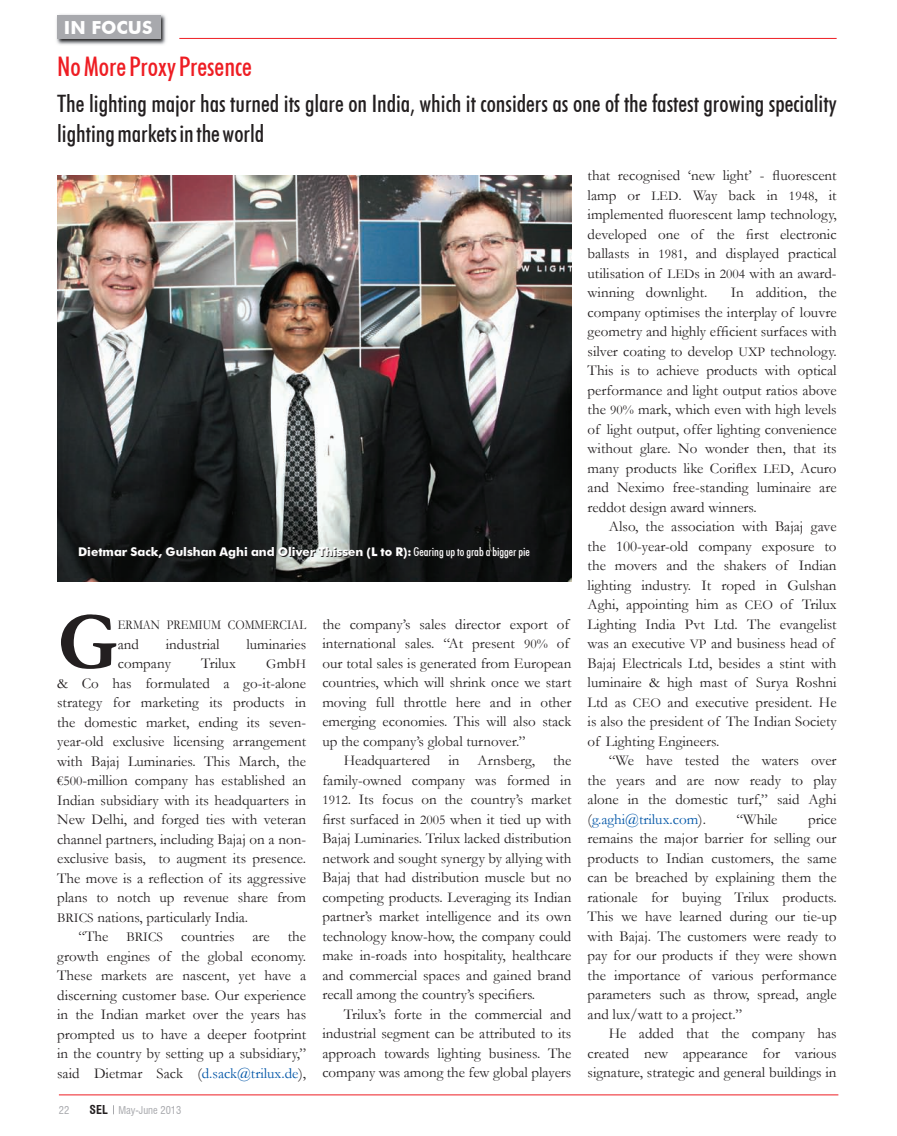
<style>
.page{position:relative;width:897px;height:1136px;background:#fff}
.page>*{position:absolute;margin:0;border:0;box-sizing:border-box;transform-origin:0 0}
.t1{font:700 83.1px "Garamond";color:#231f20}
.t2{font:500 condensed 27px "Futura BT";color:#ee1d23}
.t3{font:500 condensed 24px/30px "Futura BT";color:#231f20}
.t4{font:700 18px "Futura BT";color:#fff}
.t5{font:15px/19.5px "Garamond";color:#231f20;text-align:justify}
.t6{font:15px "Garamond";color:#0155a7}
.t7{font:13.5px "Garamond";color:#231f20;scale:.88 1}
.t8{font:13.5px "Garamond";color:#231f20}
.t9{font:700 12px "Futura BT";color:#fff}
.t10{font:condensed 10.5px "Swiss 721 BT";color:#a8a9ad}
.s1{font-weight:500;font-stretch:condensed}
.s2{font-size:15px}
.s3{font-size:13.5px}
.s4{color:#0155a7}
.s5{font-weight:700;font-size:12px;color:#231f20}
.s6{color:#231f20}
</style>
<div class="page">
<svg style="left:179px;top:37px;width:658px;height:2px"></svg>
<img style="left:56px;top:14px;width:110px;height:31px">
<div style="left:57px;top:16px;width:103px;height:23px;background:#a8a9ad"></div>
<hr style="left:179px;top:38px;width:657px;height:1px;background:#ee1d23">
<img style="left:57px;top:176px;width:514px;height:405px">
<hr style="left:59px;top:1094px;width:779px;height:1px;background:#ee1d23">
<p class="t4" style="left:64px;top:17px;width:90px">IN FOCUS</p>
<p class="t2" style="left:57px;top:50px;width:196px">No More Proxy Presence</p>
<p class="t3" style="left:57px;top:88px;width:780px">The lighting major has turned its glare on India, which it considers as one of the fastest growing speciality lighting markets in the world</p>
<p class="t9" style="left:78px;top:545px;width:453px">Dietmar Sack, Gulshan Aghi and Oliver Thissen (L to R): <span class="s1">Gearing up to grab a bigger pie</span></p>
<p class="t1" style="left:57px;top:585px;width:62px">G</p>
<p class="t7" style="left:118px;top:616px;width:215px">ERMAN PREMIUM COMMERCIAL</p>
<p class="t5" style="left:118px;top:634px;width:23px">and</p>
<p class="t5" style="left:166px;top:634px;width:55px">industrial</p>
<p class="t5" style="left:246px;top:634px;width:61px">luminaries</p>
<p class="t5" style="left:118px;top:653px;width:55px">company</p>
<p class="t5" style="left:201px;top:653px;width:36px">Trilux</p>
<p class="t8" style="left:266px;top:655px;width:41px">G<span class="s2">mb</span>H</p>
<p class="t5" style="left:57px;top:673px;width:250px">&amp; Co has formulated a go-it-alone</p>
<p class="t5" style="left:57px;top:692px;width:250px">strategy for marketing its products in</p>
<p class="t5" style="left:57px;top:712px;width:250px">the domestic market, ending its seven-</p>
<p class="t5" style="left:57px;top:731px;width:250px">year-old exclusive licensing arrangement</p>
<p class="t5" style="left:57px;top:751px;width:250px">with Bajaj Luminaries. This March, the</p>
<p class="t5" style="left:57px;top:770px;width:250px"><span class="s3">€500</span>-million company has established an</p>
<p class="t5" style="left:57px;top:790px;width:250px">Indian subsidiary with its headquarters in</p>
<p class="t5" style="left:57px;top:809px;width:250px">New Delhi, and forged ties with veteran</p>
<p class="t5" style="left:57px;top:829px;width:250px">channel partners, including Bajaj on a non-</p>
<p class="t5" style="left:57px;top:848px;width:250px">exclusive basis, to augment its presence.</p>
<p class="t5" style="left:57px;top:868px;width:250px">The move is a reflection of its aggressive</p>
<p class="t5" style="left:57px;top:887px;width:250px">plans to notch up revenue share from</p>
<p class="t5" style="left:57px;top:907px;width:192px"><span class="s3">BRICS</span> nations, particularly India.</p>
<p class="t5" style="left:78px;top:926px;width:229px">“The <span class="s3">BRICS</span> countries are the</p>
<p class="t5" style="left:57px;top:946px;width:250px">growth engines of the global economy.</p>
<p class="t5" style="left:57px;top:965px;width:250px">These markets are nascent, yet have a</p>
<p class="t5" style="left:57px;top:985px;width:250px">discerning customer base. Our experience</p>
<p class="t5" style="left:57px;top:1004px;width:250px">in the Indian market over the years has</p>
<p class="t5" style="left:57px;top:1024px;width:250px">prompted us to have a deeper footprint</p>
<p class="t5" style="left:57px;top:1043px;width:250px">in the country by setting up a subsidiary,”</p>
<p class="t5" style="left:57px;top:1063px;width:250px">said Dietmar Sack (<span class="s4">d.sack@trilux.de</span>),</p>
<p class="t10" style="left:59px;top:1104px;width:12px">22</p>
<p class="t10" style="left:89px;top:1104px;width:93px"><span class="s5">SEL</span> May-June 2013</p>
<p class="t5" style="left:322px;top:614px;width:248px">the company’s sales director export of</p>
<p class="t5" style="left:322px;top:633px;width:248px">international sales. “At present <span class="s3">90%</span> of</p>
<p class="t5" style="left:322px;top:653px;width:250px">our total sales is generated from European</p>
<p class="t5" style="left:322px;top:672px;width:250px">countries, which will shrink once we start</p>
<p class="t5" style="left:322px;top:692px;width:250px">moving full throttle here and in other</p>
<p class="t5" style="left:322px;top:711px;width:250px">emerging economies. This will also stack</p>
<p class="t5" style="left:322px;top:731px;width:205px">up the company’s global turnover.”</p>
<p class="t5" style="left:343px;top:750px;width:229px">Headquartered in Arnsberg, the</p>
<p class="t5" style="left:322px;top:770px;width:250px">family-owned company was formed in</p>
<p class="t5" style="left:322px;top:789px;width:250px"><span class="s3">1912</span>. Its focus on the country’s market</p>
<p class="t5" style="left:322px;top:809px;width:250px">first surfaced in <span class="s3">2005</span> when it tied up with</p>
<p class="t5" style="left:322px;top:828px;width:250px">Bajaj Luminaries. Trilux lacked distribution</p>
<p class="t5" style="left:322px;top:848px;width:250px">network and sought synergy by allying with</p>
<p class="t5" style="left:322px;top:867px;width:250px">Bajaj that had distribution muscle but no</p>
<p class="t5" style="left:322px;top:887px;width:250px">competing products. Leveraging its Indian</p>
<p class="t5" style="left:322px;top:906px;width:250px">partner’s market intelligence and its own</p>
<p class="t5" style="left:322px;top:926px;width:250px">technology know-how, the company could</p>
<p class="t5" style="left:322px;top:945px;width:250px">make in-roads into hospitality, healthcare</p>
<p class="t5" style="left:322px;top:965px;width:250px">and commercial spaces and gained brand</p>
<p class="t5" style="left:322px;top:984px;width:214px">recall among the country’s specifiers.</p>
<p class="t5" style="left:343px;top:1004px;width:229px">Trilux’s forte in the commercial and</p>
<p class="t5" style="left:322px;top:1023px;width:250px">industrial segment can be attributed to its</p>
<p class="t5" style="left:322px;top:1043px;width:250px">approach towards lighting business. The</p>
<p class="t5" style="left:322px;top:1062px;width:250px">company was among the few global players</p>
<p class="t5" style="left:587px;top:165px;width:250px">that recognised ‘new light’ - fluorescent lamp or <span class="s3">LED</span>. Way back in <span class="s3">1948</span>, it implemented fluorescent lamp technology, developed one of the first electronic ballasts in <span class="s3">1981</span>, and displayed practical utilisation of <span class="s3">LED</span>s in <span class="s3">2004</span> with an award&shy;winning downlight.</p>
<p class="t5" style="left:730px;top:282px;width:107px">In addition, the</p>
<p class="t5" style="left:587px;top:302px;width:250px">company optimises the interplay of louvre</p>
<p class="t5" style="left:587px;top:321px;width:250px">geometry and highly efficient surfaces with</p>
<p class="t5" style="left:587px;top:341px;width:250px">silver coating to develop <span class="s3">UXP</span> technology.</p>
<p class="t5" style="left:587px;top:360px;width:250px">This is to achieve products with optical</p>
<p class="t5" style="left:587px;top:380px;width:250px">performance and light output ratios above</p>
<p class="t5" style="left:587px;top:399px;width:250px">the <span class="s3">90%</span> mark, which even with high levels</p>
<p class="t5" style="left:587px;top:419px;width:250px">of light output, offer lighting convenience</p>
<p class="t5" style="left:587px;top:438px;width:250px">without glare. No wonder then, that its</p>
<p class="t5" style="left:587px;top:458px;width:250px">many products like Coriflex <span class="s3">LED</span>, Acuro</p>
<p class="t5" style="left:587px;top:477px;width:250px">and Neximo free-standing luminaire are</p>
<p class="t5" style="left:587px;top:497px;width:171px">reddot design award winners.</p>
<p class="t5" style="left:608px;top:516px;width:229px">Also, the association with Bajaj gave</p>
<p class="t5" style="left:587px;top:536px;width:250px">the 100-year-old company exposure to</p>
<p class="t5" style="left:587px;top:555px;width:250px">the movers and the shakers of Indian</p>
<p class="t5" style="left:587px;top:575px;width:250px">lighting industry. It roped in Gulshan</p>
<p class="t5" style="left:587px;top:594px;width:250px">Aghi, appointing him as <span class="s3">CEO</span> of Trilux</p>
<p class="t5" style="left:587px;top:614px;width:250px">Lighting India Pvt Ltd. The evangelist</p>
<p class="t5" style="left:587px;top:633px;width:248px">was an executive <span class="s3">VP</span> and business head of</p>
<p class="t5" style="left:587px;top:653px;width:250px">Bajaj Electricals Ltd, besides a stint with</p>
<p class="t5" style="left:587px;top:672px;width:250px">luminaire &amp; high mast of Surya Roshni</p>
<p class="t5" style="left:587px;top:692px;width:250px">Ltd as <span class="s3">CEO</span> and executive president. He</p>
<p class="t5" style="left:587px;top:711px;width:250px">is also the president of The Indian Society</p>
<p class="t5" style="left:587px;top:731px;width:133px">of Lighting Engineers.</p>
<p class="t5" style="left:608px;top:750px;width:229px">“We have tested the waters over</p>
<p class="t5" style="left:587px;top:770px;width:250px">the years and are now ready to play</p>
<p class="t5" style="left:587px;top:789px;width:250px">alone in the domestic turf,” said Aghi</p>
<p class="t6" style="left:587px;top:809px;width:120px"><span class="s6">(</span>g.aghi@trilux.com<span class="s6">).</span></p>
<p class="t5" style="left:736px;top:809px;width:42px">“While</p>
<p class="t5" style="left:807px;top:809px;width:30px">price</p>
<p class="t5" style="left:587px;top:828px;width:250px">remains the major barrier for selling our</p>
<p class="t5" style="left:587px;top:848px;width:250px">products to Indian customers, the same</p>
<p class="t5" style="left:587px;top:867px;width:250px">can be breached by explaining them the</p>
<p class="t5" style="left:587px;top:887px;width:250px">rationale for buying Trilux products.</p>
<p class="t5" style="left:587px;top:906px;width:250px">This we have learned during our tie-up</p>
<p class="t5" style="left:587px;top:926px;width:250px">with Bajaj. The customers were ready to</p>
<p class="t5" style="left:587px;top:945px;width:250px">pay for our products if they were shown</p>
<p class="t5" style="left:587px;top:965px;width:250px">the importance of various performance</p>
<p class="t5" style="left:587px;top:984px;width:250px">parameters such as throw, spread, angle</p>
<p class="t5" style="left:587px;top:1004px;width:156px">and lux/watt to a project.”</p>
<p class="t5" style="left:608px;top:1023px;width:229px">He added that the company has</p>
<p class="t5" style="left:587px;top:1043px;width:250px">created new appearance for various</p>
<p class="t5" style="left:587px;top:1062px;width:250px">signature, strategic and general buildings in</p>
</div>
